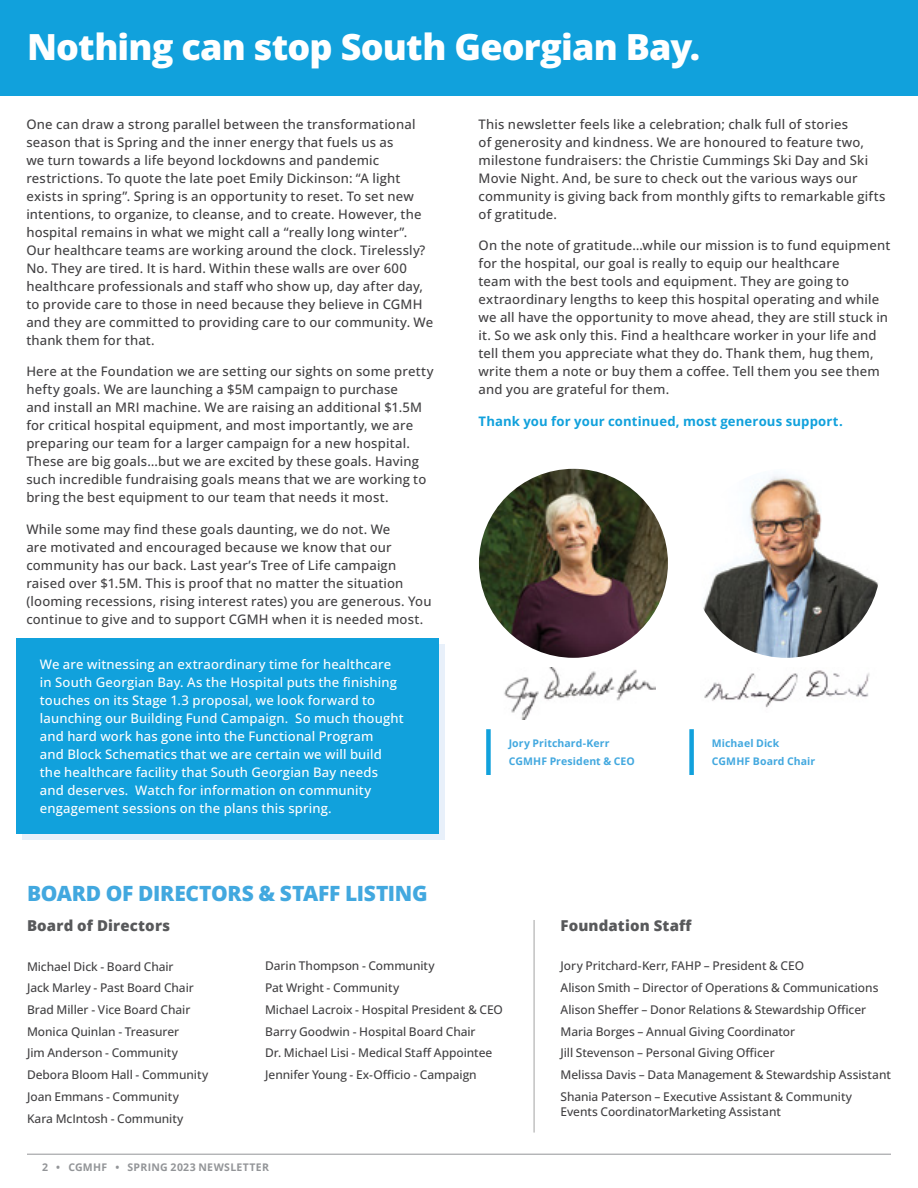
<style>
.page{position:relative;width:918px;height:1188px;background:#fff}
.page>*{position:absolute;margin:0;border:0;box-sizing:border-box;transform-origin:0 0}
.t1{font:800 36px "Open Sans";letter-spacing:-.02em;color:#fff}
.t2{font:800 21px "Open Sans";letter-spacing:-.015em;color:#42a8df}
.t3{font:800 15px "Open Sans";letter-spacing:.01em;color:#58595b}
.t4{font:500 13.2px/18px "Open Sans";letter-spacing:.01em;color:#414042}
.t5{font:500 13.2px/18px "Open Sans";letter-spacing:.015em;color:#fff}
.t6{font:700 13.2px "Open Sans";letter-spacing:.01em;color:#11a1dc}
.t7{font:500 12px/21.8px "Open Sans";letter-spacing:-.005em;color:#414042}
.t8{font:700 10.5px/18px "Open Sans";letter-spacing:.01em;color:#42a8df}
.t9{font:700 10.5px "Open Sans";letter-spacing:.03em;color:#939598}
</style>
<div class="page">
<hr style="left:27px;top:1154px;width:864px;height:1px;background:#939598">
<div style="left:22px;top:644px;width:423px;height:196px;background:#e8f0fa"></div>
<div style="left:16px;top:638px;width:423px;height:196px;background:#11a1dc"></div>
<img style="left:692px;top:469px;width:189px;height:189px;border-radius:94px">
<div style="left:0;top:0;width:918px;height:95px;background:#11a1dc"></div>
<div style="left:486px;top:729px;width:5px;height:46px;background:#11a1dc"></div>
<div style="left:689px;top:729px;width:5px;height:46px;background:#11a1dc"></div>
<img style="left:479px;top:469px;width:189px;height:189px;border-radius:94px">
<hr style="left:533px;top:920px;width:2px;height:213px;background:#000">
<img style="left:504px;top:668px;width:151px;height:52px">
<img style="left:704px;top:670px;width:166px;height:38px">
<h1 class="t1" style="left:27px;top:20px;width:675px">Nothing can stop South Georgian Bay.</h1>
<p class="t4" style="left:26px;top:115px;width:408px">One can draw a strong parallel between the transformational season that is Spring and the inner energy that fuels us as<br>we turn towards a life beyond lockdowns and pandemic restrictions. To quote the late poet Emily Dickinson: “A light exists in spring”. Spring is an opportunity to reset. To set new intentions, to organize, to cleanse, and to create. However, the hospital remains in what we might call a “really long winter”.<br>Our healthcare teams are working around the clock. Tirelessly?<br>No. They are tired. It is hard. Within these walls are over 600 healthcare professionals and staff who show up, day after day, to provide care to those in need because they believe in CGMH and they are committed to providing care to our community. We thank them for that.</p>
<p class="t4" style="left:26px;top:362px;width:409px">Here at the Foundation we are setting our sights on some pretty hefty goals. We are launching a $5M campaign to purchase<br>and install an MRI machine. We are raising an additional $1.5M for critical hospital equipment, and most importantly, we are preparing our team for a larger campaign for a new hospital.<br>These are big goals…but we are excited by these goals. Having such incredible fundraising goals means that we are working to bring the best equipment to our team that needs it most.</p>
<p class="t4" style="left:26px;top:520px;width:407px">While some may find these goals daunting, we do not. We<br>are motivated and encouraged because we know that our community has our back. Last year’s Tree of Life campaign raised over $1.5M. This is proof that no matter the situation (looming recessions, rising interest rates) you are generous. You continue to give and to support CGMH when it is needed most.</p>
<p class="t5" style="left:40px;top:655px;width:365px">We are witnessing an extraordinary time for healthcare in South Georgian Bay. As the Hospital puts the finishing touches on its Stage 1.3 proposal, we look forward to launching our Building Fund Campaign. So much thought and hard work has gone into the Functional Program<br>and Block Schematics that we are certain we will build the healthcare facility that South Georgian Bay needs and deserves. Watch for information on community engagement sessions on the plans this spring.</p>
<h2 class="t2" style="left:27px;top:877px;width:402px">BOARD OF DIRECTORS &amp; STAFF LISTING</h2>
<p class="t4" style="left:479px;top:115px;width:408px">This newsletter feels like a celebration; chalk full of stories<br>of generosity and kindness. We are honoured to feature two, milestone fundraisers: the Christie Cummings Ski Day and Ski Movie Night. And, be sure to check out the various ways our community is giving back from monthly gifts to remarkable gifts of gratitude.</p>
<p class="t4" style="left:479px;top:236px;width:413px">On the note of gratitude…while our mission is to fund equipment for the hospital, our goal is really to equip our healthcare<br>team with the best tools and equipment. They are going to extraordinary lengths to keep this hospital operating and while we all have the opportunity to move ahead, they are still stuck in it. So we ask only this. Find a healthcare worker in your life and tell them you appreciate what they do. Thank them, hug them, write them a note or buy them a coffee. Tell them you see them and you are grateful for them.</p>
<p class="t6" style="left:479px;top:411px;width:366px">Thank you for your continued, most generous support.</p>
<p class="t8" style="left:509px;top:734px;width:128px">Jory Pritchard-Kerr<br>CGMHF President &amp; CEO</p>
<p class="t8" style="left:712px;top:734px;width:105px">Michael Dick<br>CGMHF Board Chair</p>
<p class="t3" style="left:27px;top:915px;width:145px">Board of Directors</p>
<p class="t3" style="left:561px;top:915px;width:133px">Foundation Staff</p>
<p class="t7" style="left:27px;top:955px;width:183px">Michael Dick - Board Chair<br>Jack Marley - Past Board Chair<br>Brad Miller - Vice Board Chair<br>Monica Quinlan - Treasurer<br>Jim Anderson - Community<br>Debora Bloom Hall - Community<br>Joan Emmans - Community<br>Kara McIntosh - Community</p>
<p class="t7" style="left:265px;top:955px;width:239px">Darin Thompson - Community<br>Pat Wright - Community<br>Michael Lacroix - Hospital President &amp; CEO Barry Goodwin - Hospital Board Chair<br>Dr. Michael Lisi - Medical Staff Appointee Jennifer Young - Ex-Officio - Campaign</p>
<p class="t7" style="left:561px;top:955px;width:332px">Jory Pritchard-Kerr, FAHP – President &amp; CEO<br>Alison Smith – Director of Operations &amp; Communications Alison Sheffer – Donor Relations &amp; Stewardship Officer Maria Borges – Annual Giving Coordinator<br>Jill Stevenson – Personal Giving Officer<br>Melissa Davis – Data Management &amp; Stewardship Assistant Shania Paterson – Executive Assistant &amp; Community</p>
<p class="t7" style="left:561px;top:1100px;width:222px">Events CoordinatorMarketing Assistant</p>
<p class="t9" style="left:42px;top:1160px;width:229px">2 • CGMHF • SPRING 2023 NEWSLETTER</p>
</div>
